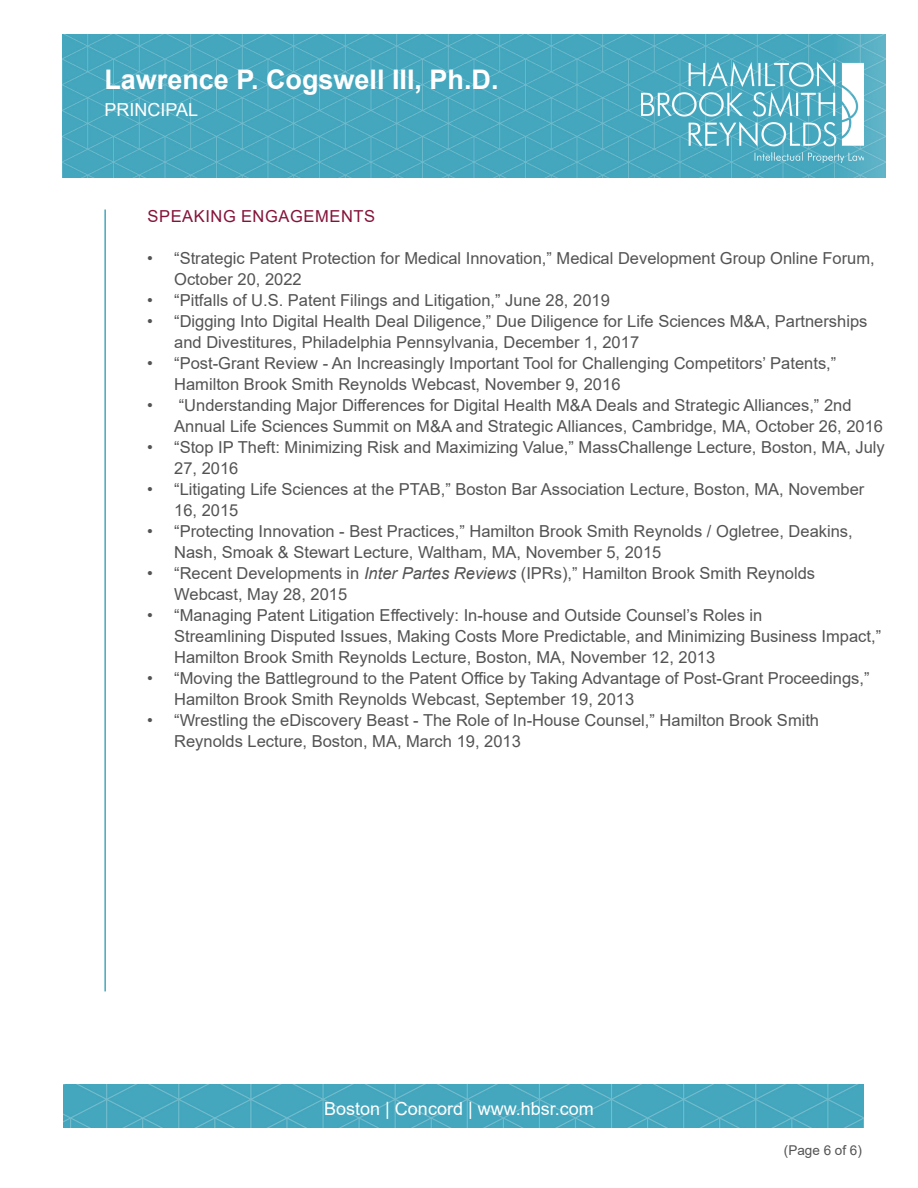
<style>
.page{position:relative;width:918px;height:1188px;background:#fff}
.page>*{position:absolute;margin:0;border:0;box-sizing:border-box;transform-origin:0 0}
.t1{font:700 27px "Arial";color:#fff}
.t2{font:18px "Arial";color:#fff}
.t3{font:16.5px/21px "Arial";color:#535353}
.t4{font:16.5px "Arial";letter-spacing:.035em;color:#851339}
.t5{font:13.5px "Arial";color:#535353}
.s1{font-style:italic}
</style>
<div class="page">
<img style="left:63px;top:35px;width:823px;height:142px">
<hr style="left:104px;top:210px;width:2px;height:781px;background:#45a7be">
<img style="left:642px;top:63px;width:222px;height:99px">
<img style="left:63px;top:1084px;width:801px;height:44px">
<p class="t1" style="left:104px;top:60px;width:396px">Lawrence P. Cogswell III, Ph.D.</p>
<p class="t2" style="left:104px;top:97px;width:95px">PRINCIPAL</p>
<p class="t4" style="left:148px;top:204px;width:229px">SPEAKING ENGAGEMENTS</p>
<p class="t3" style="left:174px;top:247px;width:702px;text-indent:-27px">• “Strategic Patent Protection for Medical Innovation,” Medical Development Group Online Forum,<br>October 20, 2022</p>
<p class="t3" style="left:147px;top:289px;width:464px">• “Pitfalls of U.S. Patent Filings and Litigation,” June 28, 2019</p>
<p class="t3" style="left:174px;top:310px;width:695px;text-indent:-27px">• “Digging Into Digital Health Deal Diligence,” Due Diligence for Life Sciences M&amp;A, Partnerships and Divestitures, Philadelphia Pennsylvania, December 1, 2017</p>
<p class="t3" style="left:174px;top:352px;width:664px;text-indent:-27px">• “Post-Grant Review - An Increasingly Important Tool for Challenging Competitors’ Patents,”<br>Hamilton Brook Smith Reynolds Webcast, November 9, 2016</p>
<p class="t3" style="left:174px;top:394px;width:710px;text-indent:-27px">• “Understanding Major Differences for Digital Health M&amp;A Deals and Strategic Alliances,” 2nd<br>Annual Life Sciences Summit on M&amp;A and Strategic Alliances, Cambridge, MA, October 26, 2016</p>
<p class="t3" style="left:174px;top:436px;width:712px;text-indent:-27px">• “Stop IP Theft: Minimizing Risk and Maximizing Value,” MassChallenge Lecture, Boston, MA, July<br>27, 2016</p>
<p class="t3" style="left:174px;top:478px;width:692px;text-indent:-27px">• “Litigating Life Sciences at the PTAB,” Boston Bar Association Lecture, Boston, MA, November<br>16, 2015</p>
<p class="t3" style="left:174px;top:520px;width:680px;text-indent:-27px">• “Protecting Innovation - Best Practices,” Hamilton Brook Smith Reynolds / Ogletree, Deakins,<br>Nash, Smoak &amp; Stewart Lecture, Waltham, MA, November 5, 2015</p>
<p class="t3" style="left:174px;top:562px;width:642px;text-indent:-27px">• “Recent Developments in <span class="s1">Inter Partes Reviews</span> (IPRs),” Hamilton Brook Smith Reynolds<br>Webcast, May 28, 2015</p>
<p class="t3" style="left:174px;top:604px;width:708px;text-indent:-27px">• “Managing Patent Litigation Effectively: In-house and Outside Counsel’s Roles in<br>Streamlining Disputed Issues, Making Costs More Predictable, and Minimizing Business Impact,”<br>Hamilton Brook Smith Reynolds Lecture, Boston, MA, November 12, 2013</p>
<p class="t3" style="left:174px;top:667px;width:697px;text-indent:-27px">• “Moving the Battleground to the Patent Office by Taking Advantage of Post-Grant Proceedings,”<br>Hamilton Brook Smith Reynolds Webcast, September 19, 2013</p>
<p class="t3" style="left:174px;top:709px;width:646px;text-indent:-27px">• “Wrestling the eDiscovery Beast - The Role of In-House Counsel,” Hamilton Brook Smith<br>Reynolds Lecture, Boston, MA, March 19, 2013</p>
<p class="t2" style="left:324px;top:1096px;width:271px">Boston | Concord | www.hbsr.com</p>
<p class="t5" style="left:784px;top:1141px;width:80px">(Page 6 of 6)</p>
</div>
